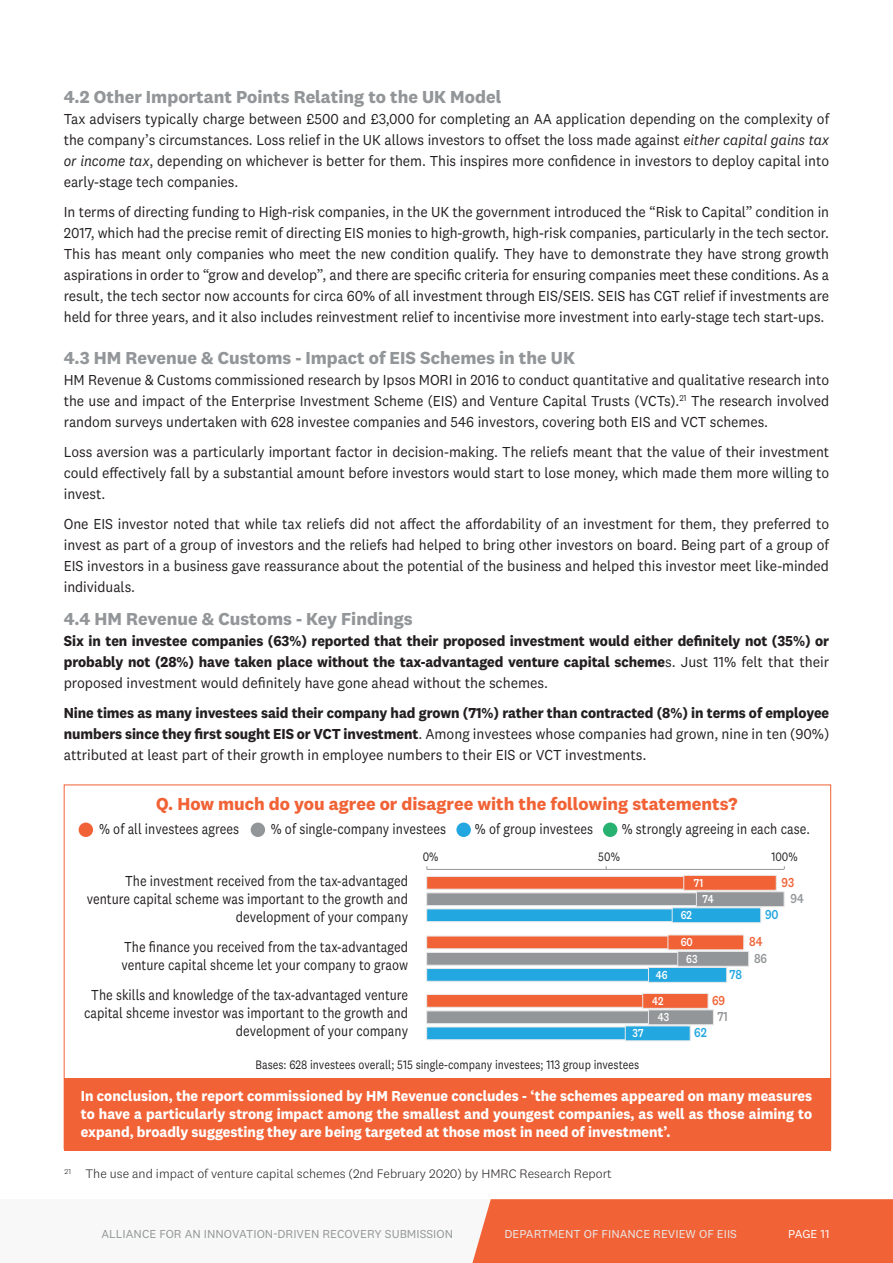
<style>
.page{position:relative;width:893px;height:1263px;background:#fff}
.page>*{position:absolute;margin:0;border:0;box-sizing:border-box;transform-origin:0 0}
.Heading_2{font:700 18px "National 2";color:#939698}
.t1{font:700 18px "National 2";color:#f16236}
.Heading_2-2{font:15px/21px "National 2";color:#231f20;text-align:justify;scale:.94 1}
.t2{font:700 15px/21px "National 2";letter-spacing:-.005em;color:#231f20;text-align:justify;scale:.95 1}
.Heading_2-3{font:15px/18px "National 2";color:#231f20;text-align:right;scale:.85 1}
.t3{font:700 15px/18px "National 2";color:#fff;text-align:justify;scale:.95 1}
.t4{font:500 13.5px "National 2";color:#f16236;scale:.85 1}
.t5{font:500 13.5px "National 2";color:#939698;scale:.85 1}
.t6{font:500 13.5px "National 2";color:#22a7e0;scale:.85 1}
.t7{font:12.75px "National 2";color:#231f20;scale:.85 1}
.t8{font:300 12.75px "National 2";color:#231f20}
.t9{font:12px "National 2";color:#939698}
.t10{font:12px "National 2";color:#e9e9e9}
.t11{font:500 12px "National 2";color:#fff;scale:.85 1}
.t12{font:12px "National 2";letter-spacing:-.01em;color:#fff}
.s1{font-style:italic}
.s2{font-weight:400}
</style>
<div class="page">
<div style="left:64px;top:1078px;width:767px;height:72px;background:#f16236"></div>
<div style="left:0;top:1199px;width:893px;height:64px;background:#f7f8f7"></div>
<div style="left:472px;top:1199px;width:421px;height:64px;background:#f16236"></div>
<div style="left:79px;top:822px;width:14px;height:15px;background:#f16236;border-radius:50%"></div>
<div style="left:456px;top:822px;width:15px;height:15px;background:#22a7e0;border-radius:50%"></div>
<div style="left:251px;top:822px;width:14px;height:15px;background:#939698;border-radius:50%"></div>
<div style="left:603px;top:822px;width:14px;height:15px;background:#28b272;border-radius:50%"></div>
<hr style="left:427px;top:869px;width:357px;height:1px;background:#939698">
<div style="left:426px;top:876px;width:351px;height:13px;background:#f16236;border:1px solid #e9e9e9"></div>
<div style="left:426px;top:936px;width:315px;height:13px;background:#f16236;border:1px solid #e9e9e9"></div>
<div style="left:426px;top:994px;width:268px;height:14px;background:#f16236;border:1px solid #e9e9e9"></div>
<div style="left:426px;top:892px;width:351px;height:14px;background:#939698;border:1px solid #e9e9e9"></div>
<div style="left:426px;top:952px;width:318px;height:13px;background:#939698;border:1px solid #e9e9e9"></div>
<div style="left:426px;top:1010px;width:278px;height:14px;background:#939698;border:1px solid #e9e9e9"></div>
<div style="left:426px;top:908px;width:330px;height:14px;background:#22a7e0;border:1px solid #e9e9e9"></div>
<div style="left:426px;top:968px;width:296px;height:14px;background:#22a7e0;border:1px solid #e9e9e9"></div>
<div style="left:426px;top:1026px;width:261px;height:14px;background:#22a7e0;border:1px solid #e9e9e9"></div>
<div style="left:683px;top:875px;width:94px;height:16px;background:#f16236;border:1px solid #e9e9e9"></div>
<div style="left:667px;top:934px;width:77px;height:16px;background:#f16236;border:1px solid #e9e9e9"></div>
<div style="left:642px;top:993px;width:66px;height:16px;background:#f16236;border:1px solid #e9e9e9"></div>
<div style="left:696px;top:891px;width:88px;height:16px;background:#939698;border:1px solid #e9e9e9"></div>
<div style="left:677px;top:951px;width:72px;height:16px;background:#939698;border:1px solid #e9e9e9"></div>
<div style="left:648px;top:1009px;width:66px;height:16px;background:#939698;border:1px solid #e9e9e9"></div>
<div style="left:672px;top:907px;width:89px;height:16px;background:#22a7e0;border:1px solid #e9e9e9"></div>
<div style="left:648px;top:967px;width:79px;height:16px;background:#22a7e0;border:1px solid #e9e9e9"></div>
<div style="left:625px;top:1025px;width:66px;height:16px;background:#22a7e0;border:1px solid #e9e9e9"></div>
<p class="Heading_2" style="left:64px;top:85px;width:439px">4.2 Other Important Points Relating to the UK Model</p>
<p class="Heading_2-2" style="left:64px;top:108px;width:816px">Tax advisers typically charge between £500 and £3,000 for completing an AA application depending on the complexity of the company’s circumstances. Loss relief in the UK allows investors to offset the loss made against <span class="s1">either capital gains tax or income tax</span>, depending on whichever is better for them. This inspires more confidence in investors to deploy capital into early-stage tech companies.</p>
<p class="Heading_2-2" style="left:64px;top:201px;width:816px">In terms of directing funding to High-risk companies, in the UK the government introduced the “Risk to Capital” condition in 2017, which had the precise remit of directing EIS monies to high-growth, high-risk companies, particularly in the tech sector.<br>This has meant only companies who meet the new condition qualify. They have to demonstrate they have strong growth aspirations in order to “grow and develop”, and there are specific criteria for ensuring companies meet these conditions. As a result, the tech sector now accounts for circa 60% of all investment through EIS/SEIS. SEIS has CGT relief if investments are held for three years, and it also includes reinvestment relief to incentivise more investment into early-stage tech start-ups.</p>
<p class="Heading_2" style="left:64px;top:346px;width:513px">4.3 HM Revenue &amp; Customs - Impact of EIS Schemes in the UK</p>
<p class="Heading_2-2" style="left:64px;top:369px;width:816px">HM Revenue &amp; Customs commissioned research by Ipsos MORI in 2016 to conduct quantitative and qualitative research into the use and impact of the Enterprise Investment Scheme (EIS) and Venture Capital Trusts (VCTs).<sup>21</sup> The research involved random surveys undertaken with 628 investee companies and 546 investors, covering both EIS and VCT schemes.</p>
<p class="Heading_2-2" style="left:64px;top:441px;width:816px">Loss aversion was a particularly important factor in decision-making. The reliefs meant that the value of their investment could effectively fall by a substantial amount before investors would start to lose money, which made them more willing to invest.</p>
<p class="Heading_2-2" style="left:64px;top:513px;width:816px">One EIS investor noted that while tax reliefs did not affect the affordability of an investment for them, they preferred to invest as part of a group of investors and the reliefs had helped to bring other investors on board. Being part of a group of EIS investors in a business gave reassurance about the potential of the business and helped this investor meet like-minded individuals.</p>
<p class="Heading_2" style="left:64px;top:607px;width:350px">4.4 HM Revenue &amp; Customs - Key Findings</p>
<p class="t2" style="left:64px;top:630px;width:807px">Six in ten investee companies (63%) reported that their proposed investment would either definitely not (35%) or probably not (28%) have taken place without the tax-advantaged venture capital scheme<span class="s2">s. Just 11% felt that their proposed investment would definitely have gone ahead without the schemes.</span></p>
<p class="t2" style="left:64px;top:702px;width:807px">Nine times as many investees said their company had grown (71%) rather than contracted (8%) in terms of employee numbers since they first sought EIS or VCT investment<span class="s2">. Among investees whose companies had grown, nine in ten (90%) attributed at least part of their growth in employee numbers to their EIS or VCT investments.</span></p>
<p class="t1" style="left:156px;top:793px;width:583px">Q. How much do you agree or disagree with the following statements?</p>
<p class="Heading_2-3" style="left:99px;top:820px;width:166px">% of all investees agrees</p>
<p class="Heading_2-3" style="left:271px;top:820px;width:208px">% of single-company investees</p>
<p class="Heading_2-3" style="left:475px;top:820px;width:140px">% of group investees</p>
<p class="Heading_2-3" style="left:622px;top:820px;width:223px">% strongly agreeing in each case.</p>
<p class="Heading_2-3" style="left:87px;top:871px;width:380px">The investment received from the tax-advantaged venture capital scheme was important to the growth and development of your company</p>
<p class="Heading_2-3" style="left:121px;top:937px;width:339px;text-align:left">The finance you received from the tax-advantaged venture capital shceme let your company to graow</p>
<p class="Heading_2-3" style="left:84px;top:985px;width:383px">The skills and knowledge of the tax-advantaged venture capital shceme investor was important to the growth and development of your company</p>
<p class="t7" style="left:423px;top:849px;width:20px">0%</p>
<p class="t7" style="left:598px;top:849px;width:27px">50%</p>
<p class="t7" style="left:771px;top:849px;width:33px">100%</p>
<p class="t4" style="left:781px;top:874px;width:17px">93</p>
<p class="t11" style="left:694px;top:875px;width:13px">71</p>
<p class="t5" style="left:790px;top:890px;width:17px">94</p>
<p class="t11" style="left:703px;top:892px;width:15px">74</p>
<p class="t6" style="left:765px;top:906px;width:17px">90</p>
<p class="t11" style="left:681px;top:908px;width:15px">62</p>
<p class="t4" style="left:749px;top:933px;width:17px">84</p>
<p class="t11" style="left:681px;top:935px;width:16px">60</p>
<p class="t5" style="left:754px;top:950px;width:17px">86</p>
<p class="t11" style="left:686px;top:951px;width:15px">63</p>
<p class="t6" style="left:729px;top:966px;width:16px">78</p>
<p class="t11" style="left:656px;top:967px;width:16px">46</p>
<p class="t4" style="left:712px;top:992px;width:17px">69</p>
<p class="t11" style="left:652px;top:993px;width:15px">42</p>
<p class="t5" style="left:717px;top:1008px;width:14px">71</p>
<p class="t11" style="left:658px;top:1010px;width:15px">43</p>
<p class="t6" style="left:694px;top:1024px;width:16px">62</p>
<p class="t11" style="left:632px;top:1026px;width:14px">37</p>
<p class="t7" style="left:256px;top:1056px;width:453px">Bases: 628 investees overall; 515 single-company investees; 113 group investees</p>
<p class="t3" style="left:81px;top:1086px;width:771px">In conclusion, the report commissioned by HM Revenue concludes - ‘the schemes appeared on many measures to have a particularly strong impact among the smallest and youngest companies, as well as those aiming to expand, broadly suggesting they are being targeted at those most in need of investment’.</p>
<p class="t8" style="left:65px;top:1167px;width:549px"><sup>21</sup> The use and impact of venture capital schemes (2nd February 2020) by HMRC Research Report</p>
<p class="t9" style="left:101px;top:1226px;width:353px">ALLIANCE FOR AN INNOVATION-DRIVEN RECOVERY SUBMISSION</p>
<p class="t10" style="left:504px;top:1226px;width:234px">DEPARTMENT OF FINANCE REVIEW OF EIIS</p>
<p class="t12" style="left:788px;top:1226px;width:43px">PAGE 11</p>
</div>
